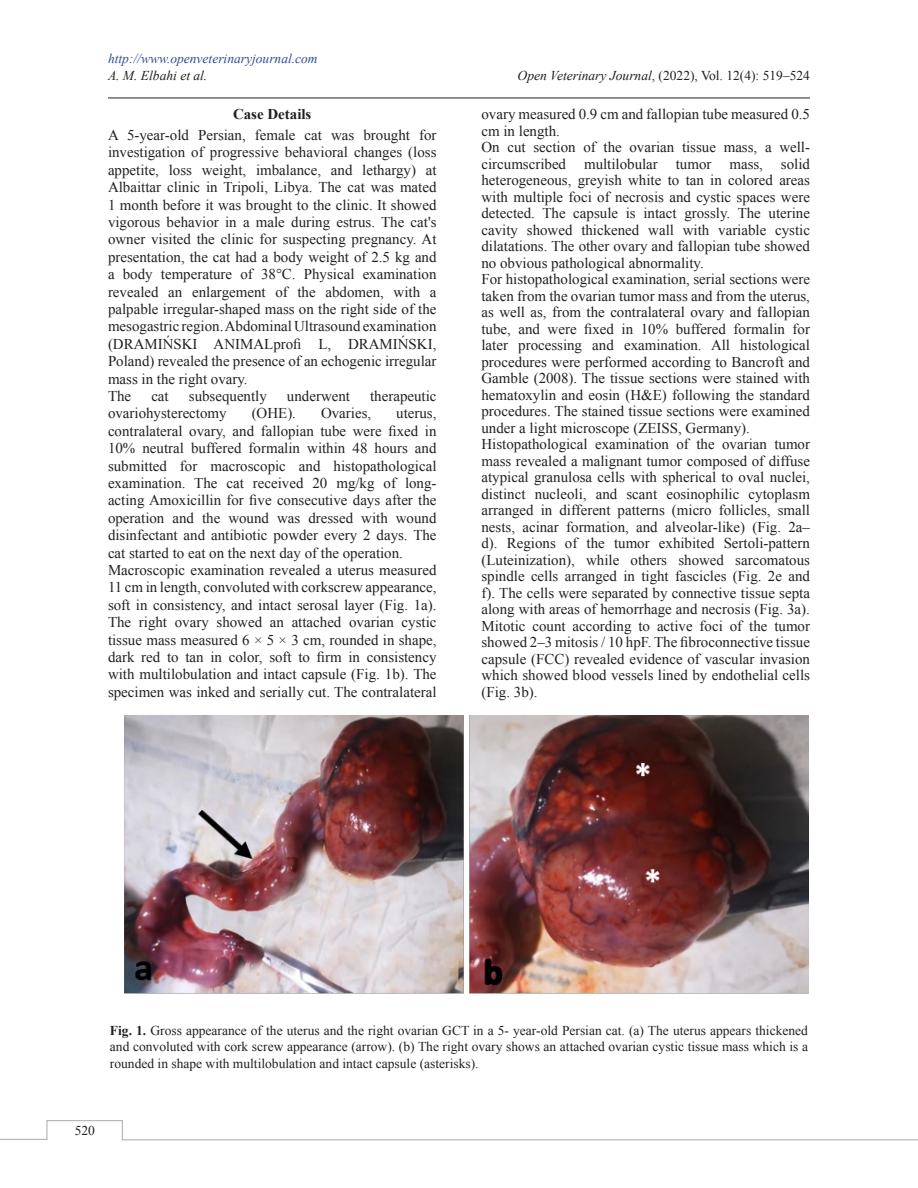
<style>
.page{position:relative;width:918px;height:1188px;background:#fff}
.page>*{position:absolute;margin:0;border:0;box-sizing:border-box;transform-origin:0 0}
.Para{font:15px/16.5px "Times New Roman";color:#231f20;text-align:justify}
.A_Head{font:700 15px "Times New Roman";color:#231f20}
.Fig_Caption{font:13.5px/16.2px "Times New Roman";color:#231f20;text-align:justify}
.t1{font:italic 13.5px "Times New Roman";color:#304d94}
.t2{font:italic 13.5px "Times New Roman";color:#231f20}
.s1{font-style:italic}
.s2{font-weight:700}
</style>
<div class="page">
<hr style="left:108px;top:98px;width:702px;height:1px;background:#231f20">
<svg style="left:0;top:1120px;width:918px;height:21px"></svg>
<img style="left:124px;top:716px;width:684px;height:278px">
<p class="t1" style="left:108px;top:50px;width:211px">http://www.openveterinaryjournal.com</p>
<p class="t2" style="left:108px;top:66px;width:101px">A. M. Elbahi et al.</p>
<p class="Fig_Caption" style="left:518px;top:67px;width:294px"><span class="s1">Open Veterinary Journal</span>, (2022), Vol. 12(4): 519–524</p>
<p class="A_Head" style="left:233px;top:104px;width:80px">Case Details</p>
<p class="Para" style="left:108px;top:126px;width:330px;line-height:17.4px">A 5-year-old Persian, female cat was brought for investigation of progressive behavioral changes (loss appetite, loss weight, imbalance, and lethargy) at Albaittar clinic in Tripoli, Libya. The cat was mated 1 month before it was brought to the clinic. It showed vigorous behavior in a male during estrus. The cat's owner visited the clinic for suspecting pregnancy. At presentation, the cat had a body weight of 2.5 kg and a body temperature of 38°C. Physical examination revealed an enlargement of the abdomen, with a palpable irregular-shaped mass on the right side of the mesogastric region. Abdominal Ultrasound examination (DRAMIŃSKI ANIMALprofi L, DRAMIŃSKI, Poland) revealed the presence of an echogenic irregular mass in the right ovary.</p>
<p class="Para" style="left:108px;top:387px;width:25px">The</p>
<p class="Para" style="left:151px;top:387px;width:19px">cat</p>
<p class="Para" style="left:189px;top:387px;width:80px">subsequently</p>
<p class="Para" style="left:287px;top:387px;width:65px">underwent</p>
<p class="Para" style="left:370px;top:387px;width:68px">therapeutic</p>
<p class="Para" style="left:108px;top:405px;width:120px">ovariohysterectomy</p>
<p class="Para" style="left:252px;top:405px;width:46px">(OHE).</p>
<p class="Para" style="left:321px;top:405px;width:52px">Ovaries,</p>
<p class="Para" style="left:108px;top:404px;width:330px;line-height:17.4px;text-indent:288px">uterus, contralateral ovary, and fallopian tube were fixed in 10% neutral buffered formalin within 48 hours and submitted for macroscopic and histopathological examination. The cat received 20 mg/kg of long&shy;acting Amoxicillin for five consecutive days after the operation and the wound was dressed with wound disinfectant and antibiotic powder every 2 days. The cat started to eat on the next day of the operation.</p>
<p class="Para" style="left:108px;top:561px;width:330px;line-height:17.4px">Macroscopic examination revealed a uterus measured 11 cm in length, convoluted with corkscrew appearance, soft in consistency, and intact serosal layer (Fig. 1a).<br>The right ovary showed an attached ovarian cystic tissue mass measured 6 × 5 × 3 cm, rounded in shape, dark red to tan in color, soft to firm in consistency with multilobulation and intact capsule (Fig. 1b). The specimen was inked and serially cut. The contralateral</p>
<p class="Para" style="left:482px;top:106px;width:330px">ovary measured 0.9 cm and fallopian tube measured 0.5 cm in length.</p>
<p class="Para" style="left:482px;top:139px;width:330px">On cut section of the ovarian tissue mass, a well&shy;circumscribed multilobular tumor mass, solid heterogeneous, greyish white to tan in colored areas with multiple foci of necrosis and cystic spaces were detected. The capsule is intact grossly. The uterine cavity showed thickened wall with variable cystic dilatations. The other ovary and fallopian tube showed no obvious pathological abnormality.</p>
<p class="Para" style="left:482px;top:271px;width:330px">For histopathological examination, serial sections were taken from the ovarian tumor mass and from the uterus, as well as, from the contralateral ovary and fallopian tube, and were fixed in 10% buffered formalin for later processing and examination. All histological procedures were performed according to Bancroft and Gamble (2008). The tissue sections were stained with hematoxylin and eosin (H&amp;E) following the standard procedures. The stained tissue sections were examined under a light microscope (ZEISS, Germany).</p>
<p class="Para" style="left:482px;top:436px;width:330px">Histopathological examination of the ovarian tumor mass revealed a malignant tumor composed of diffuse atypical granulosa cells with spherical to oval nuclei, distinct nucleoli, and scant eosinophilic cytoplasm arranged in different patterns (micro follicles, small nests, acinar formation, and alveolar-like) (Fig. 2a– d). Regions of the tumor exhibited Sertoli-pattern (Luteinization), while others showed sarcomatous spindle cells arranged in tight fascicles (Fig. 2e and f). The cells were separated by connective tissue septa along with areas of hemorrhage and necrosis (Fig. 3a).<br>Mitotic count according to active foci of the tumor showed 2–3 mitosis / 10 hpF. The fibroconnective tissue capsule (FCC) revealed evidence of vascular invasion which showed blood vessels lined by endothelial cells (Fig. 3b).</p>
<p class="Fig_Caption" style="left:110px;top:1022px;width:700px"><span class="s2">Fig. 1.</span> Gross appearance of the uterus and the right ovarian GCT in a 5- year-old Persian cat. (a) The uterus appears thickened and convoluted with cork screw appearance (arrow). (b) The right ovary shows an attached ovarian cystic tissue mass which is a rounded in shape with multilobulation and intact capsule (asterisks).</p>
<p class="Fig_Caption" style="left:75px;top:1122px;width:22px">520</p>
</div>
